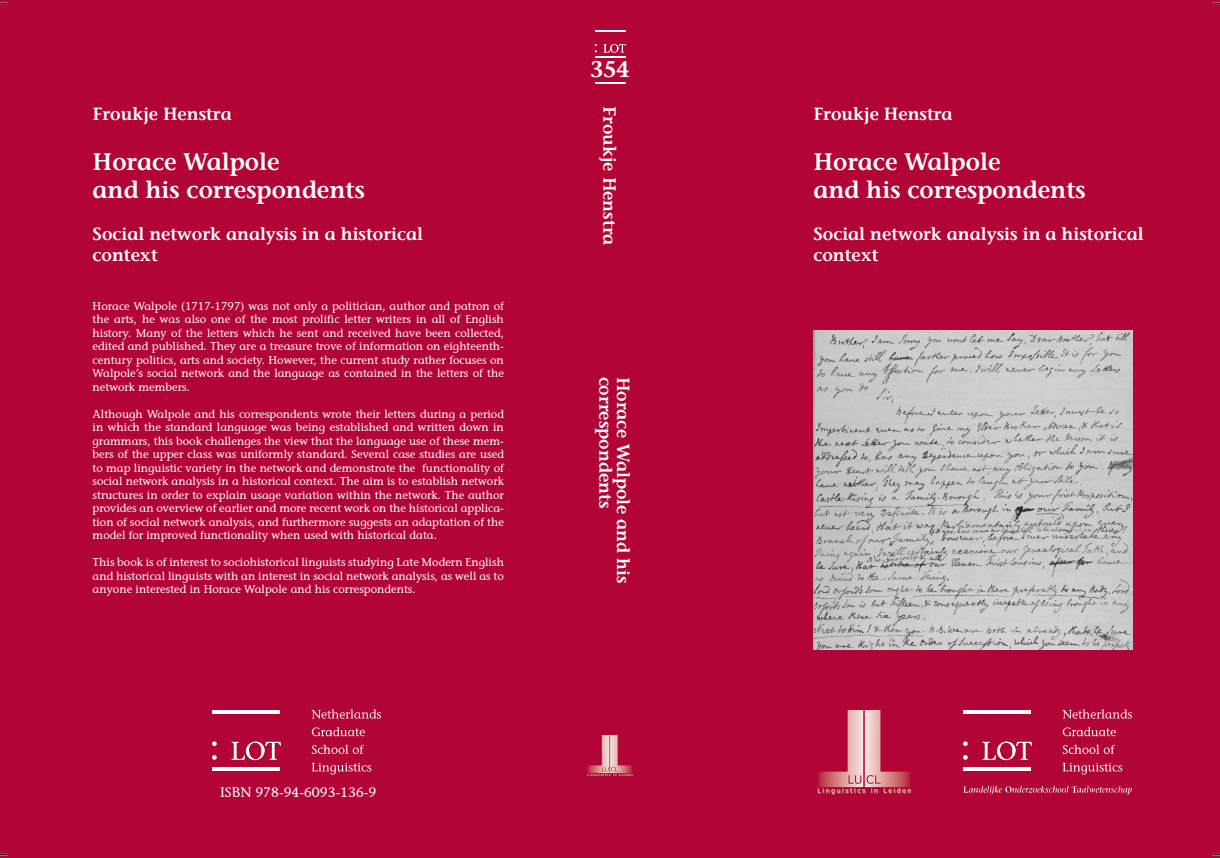
<style>
.page{position:relative;width:1220px;height:858px;background:#fff}
.page>*{position:absolute;margin:0;border:0;box-sizing:border-box;transform-origin:0 0}
.t1{font:600 23.75px/28.5px "ITC Stone Informal";color:#fff}
.t2{font:600 22.5px "ITC Stone Informal";color:#fff}
.t3{font:600 22.5px "Stone Informal";color:#fff;scale:.95 1}
.t4{font:600 17.5px/21px "ITC Stone Informal";color:#fff}
.t5{font:13.75px "ITC Stone Informal";color:#fff}
.t6{font:11.25px/13.5px "ITC Stone Informal";color:#fff;text-align:justify}
</style>
<div class="page">
<div style="left:0;top:0;width:1219px;height:857px;background:#b30437"></div>
<svg style="left:603px;top:44px;width:22px;height:9px"></svg>
<hr style="left:594px;top:30px;width:31px;height:1px;background:#fff">
<hr style="left:594px;top:56px;width:31px;height:2px;background:#fff">
<hr style="left:594px;top:82px;width:31px;height:2px;background:#fff">
<svg style="left:587px;top:774px;width:46px;height:2px"></svg>
<img style="left:587px;top:735px;width:45px;height:40px">
<svg style="left:312px;top:762px;width:59px;height:12px"></svg>
<svg style="left:311px;top:744px;width:53px;height:9px"></svg>
<svg style="left:312px;top:727px;width:53px;height:9px"></svg>
<svg style="left:311px;top:709px;width:70px;height:9px"></svg>
<svg style="left:231px;top:741px;width:50px;height:18px"></svg>
<svg style="left:212px;top:741px;width:5px;height:18px"></svg>
<svg style="left:212px;top:710px;width:68px;height:3px"></svg>
<hr style="left:212px;top:767px;width:68px;height:3px;background:#fff">
<img style="left:813px;top:330px;width:319px;height:319px">
<img style="left:817px;top:710px;width:93px;height:83px">
<svg style="left:1062px;top:762px;width:60px;height:12px"></svg>
<svg style="left:1062px;top:744px;width:52px;height:9px"></svg>
<svg style="left:1062px;top:727px;width:53px;height:9px"></svg>
<svg style="left:1062px;top:709px;width:69px;height:9px"></svg>
<svg style="left:982px;top:741px;width:49px;height:18px"></svg>
<svg style="left:963px;top:741px;width:4px;height:18px"></svg>
<svg style="left:963px;top:710px;width:67px;height:3px"></svg>
<hr style="left:963px;top:767px;width:67px;height:3px;background:#fff">
<svg style="left:963px;top:786px;width:168px;height:8px"></svg>
<svg style="left:0;top:853px;width:8px;height:2px"></svg>
<svg style="left:1212px;top:853px;width:7px;height:2px"></svg>
<h3 class="t4" style="left:93px;top:103px;width:140px">Froukje Henstra</h3>
<h1 class="t1" style="left:93px;top:147px;width:274px">Horace Walpole<br>and his correspondents</h1>
<h3 class="t4" style="left:93px;top:224px;width:332px">Social network analysis in a historical context</h3>
<p class="t6" style="left:93px;top:299px;width:413px">Horace Walpole (1717-1797) was not only a politician, author and patron of the arts, he was also one of the most prolific letter writers in all of English history. Many of the letters which he sent and received have been collected, edited and published. They are a treasure trove of information on eighteenth&shy;century politics, arts and society. However, the current study rather focuses on Walpole’s social network and the language as contained in the letters of the network members.</p>
<p class="t6" style="left:93px;top:407px;width:413px">Although Walpole and his correspondents wrote their letters during a period in which the standard language was being established and written down in grammars, this book challenges the view that the language use of these mem&shy;bers of the upper class was uniformly standard. Several case studies are used to map linguistic variety in the network and demonstrate the functionality of social network analysis in a historical context. The aim is to establish network structures in order to explain usage variation within the network. The author provides an overview of earlier and more recent work on the historical applica&shy;tion of social network analysis, and furthermore suggests an adaptation of the model for improved functionality when used with historical data.</p>
<p class="t6" style="left:93px;top:555px;width:413px">This book is of interest to sociohistorical linguists studying Late Modern English and historical linguists with an interest in social network analysis, as well as to anyone interested in Horace Walpole and his correspondents.</p>
<p class="t5" style="left:220px;top:784px;width:158px">ISBN 978-94-6093-136-9</p>
<h2 class="t2" style="left:590px;top:55px;width:40px">354</h2>
<h2 class="t3" style="left:591px;top:56px;width:40px">220</h2>
<h3 class="t4" style="left:620px;top:106px;width:140px;rotate:90deg">Froukje Henstra</h3>
<h3 class="t4" style="left:616px;top:376px;width:133px;rotate:90deg">correspondents</h3>
<h3 class="t4" style="left:633px;top:376px;width:208px;rotate:90deg">Horace Walpole and his</h3>
<h3 class="t4" style="left:813px;top:103px;width:140px">Froukje Henstra</h3>
<h1 class="t1" style="left:813px;top:147px;width:274px">Horace Walpole<br>and his correspondents</h1>
<h3 class="t4" style="left:813px;top:224px;width:332px">Social network analysis in a historical context</h3>
</div>
